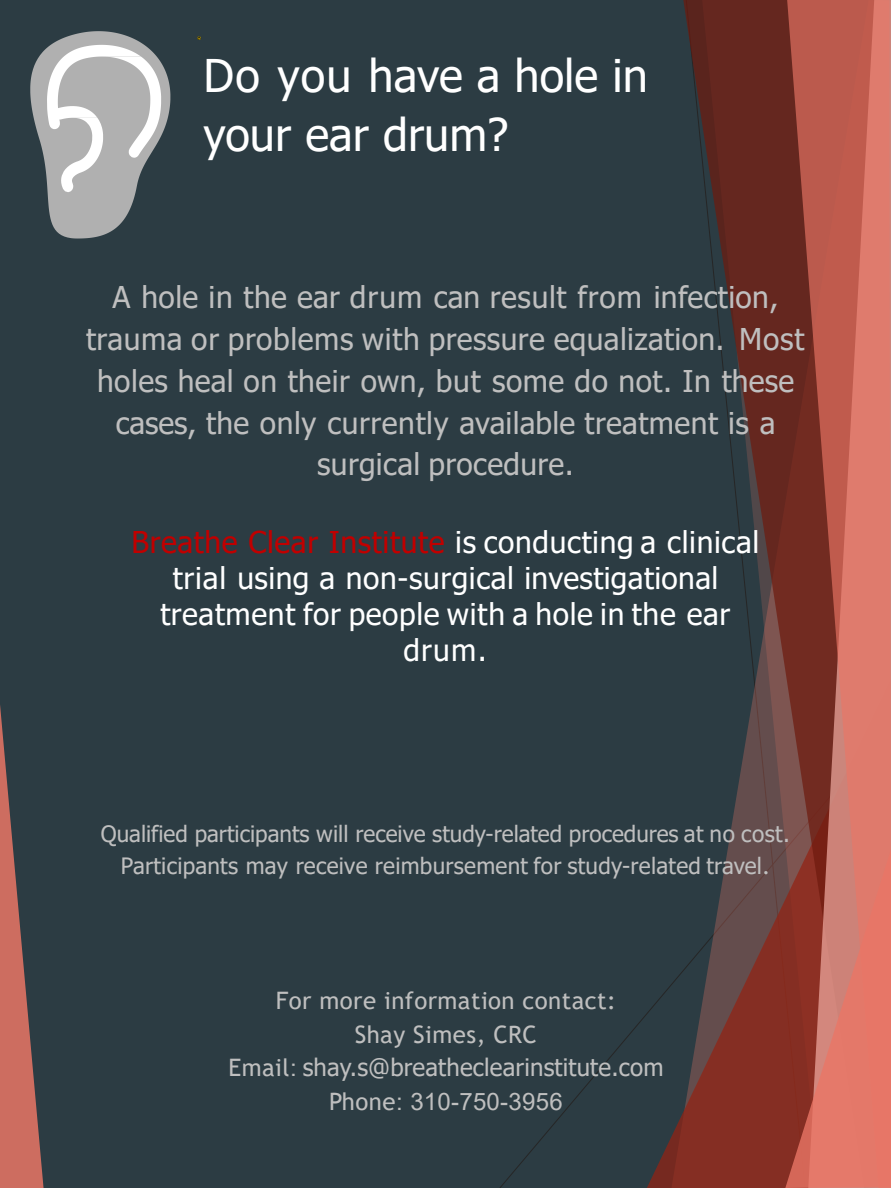
<style>
.page{position:relative;width:891px;height:1188px;background:#fff}
.page>*{position:absolute;margin:0;border:0;box-sizing:border-box;transform-origin:0 0}
.t1{font:45px/58.5px "Tahoma";color:#fff}
.t2{font:30px/41.8px "Tahoma";letter-spacing:.015em;color:#bfbfbf;text-align:center}
.t3{font:30px/36px "Tahoma";letter-spacing:.02em;color:#fff;text-align:center}
.t4{font:24px "Trebuchet MS";letter-spacing:.02em;color:#bfbfbf}
.t5{font:24px "Tahoma";letter-spacing:.005em;color:#bfbfbf}
.t6{font:24px "Arial";letter-spacing:.01em;color:#bfbfbf}
.t7{font:22.5px "Tahoma";letter-spacing:.005em;color:#bfbfbf}
.s1{color:#c00000}
.s2{font-family:"Trebuchet MS"}
.s3{font-family:"Arial"}
</style>
<div class="page">
<div style="left:0;top:0;width:890px;height:1187px;background:#2c3c43"></div>
<svg style="left:0;top:705px;width:44px;height:482px"></svg>
<svg style="left:646px;top:971px;width:37px;height:216px"></svg>
<svg style="left:683px;top:0;width:103px;height:1187px"></svg>
<svg style="left:786px;top:0;width:104px;height:847px;background:#b1594c"></svg>
<svg style="left:785px;top:847px;width:105px;height:340px;background:#c56558"></svg>
<svg style="left:30px;top:31px;width:140px;height:207px"></svg>
<svg style="left:197px;top:36px;width:4px;height:4px"></svg>
<h2 class="t1" style="left:203px;top:49px;width:445px">Do you have a hole in your ear drum?</h2>
<p class="t2" style="left:86px;top:278px;width:719px">A hole in the ear drum can result from infection, trauma or problems with pressure equalization. Most holes heal on their own, but some do not. In these cases, the only currently available treatment is a surgical procedure.</p>
<p class="t3" style="left:131px;top:526px;width:629px"><span class="s1">Breathe Clear Institute</span> is conducting a clinical trial using a non-surgical investigational treatment for people with a hole in the ear drum.</p>
<p class="t7" style="left:101px;top:819px;width:690px">Qualified participants will receive study-related procedures at no cost.</p>
<p class="t7" style="left:121px;top:850px;width:650px">Participants may receive reimbursement for study-related travel<span class="s2">.</span></p>
<p class="t4" style="left:276px;top:985px;width:341px">For more information contact:</p>
<p class="t4" style="left:354px;top:1018px;width:184px">Shay Simes, CRC</p>
<p class="t5" style="left:228px;top:1051px;width:436px"><span class="s2">Email</span><span class="s3">:</span> shay.s@breatheclearinstitute.com</p>
<p class="t6" style="left:329px;top:1084px;width:235px"><span class="s2">Phone</span>: 310-750-3956</p>
</div>
